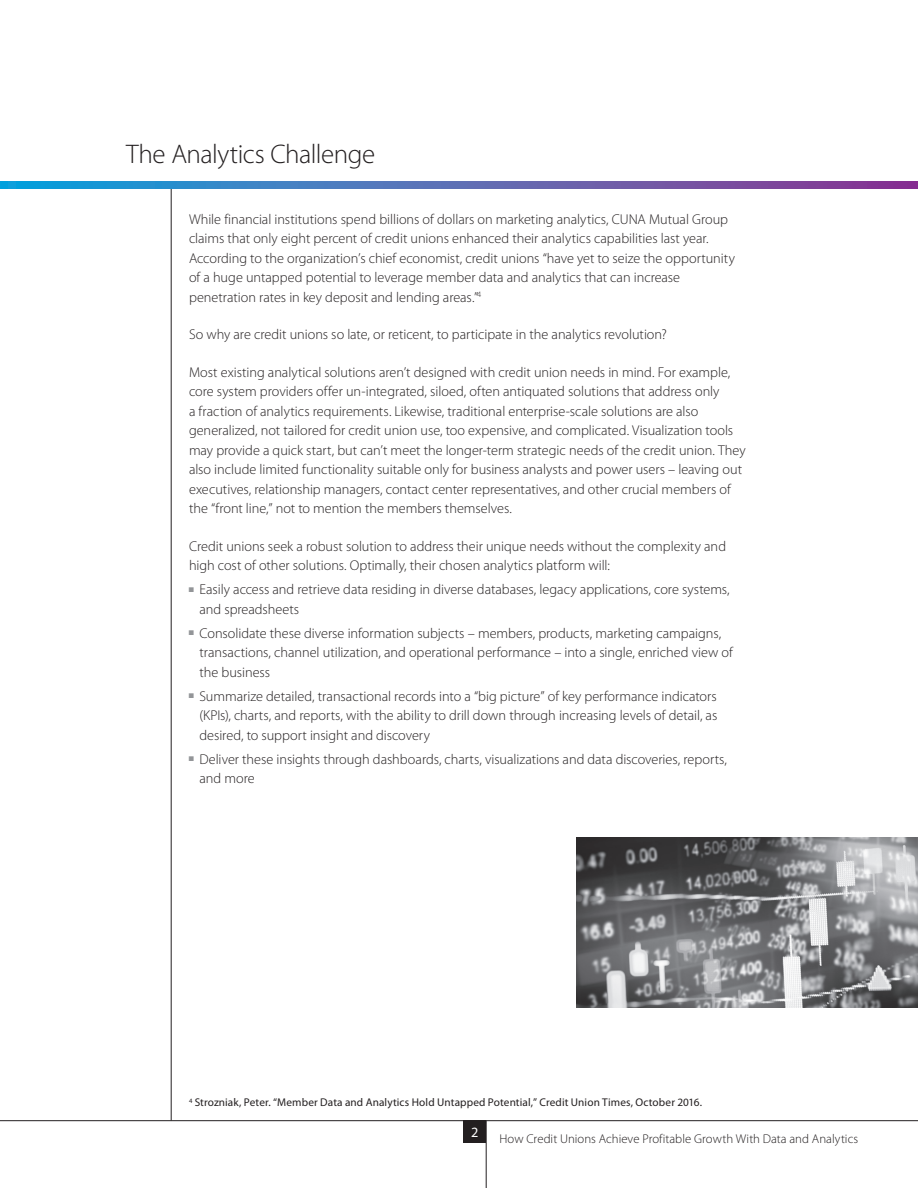
<style>
.page{position:relative;width:918px;height:1188px;background:#fff}
.page>*{position:absolute;margin:0;border:0;box-sizing:border-box;transform-origin:0 0}
.t1{font:300 27px "Myriad Pro";letter-spacing:-.02em;color:#231f20}
.t2{font:300 14.25px/19.5px "Myriad Pro";color:#231f20}
.t3{font:14.25px "Myriad Pro";color:#fff}
.t4{font:300 12.75px "Myriad Pro";letter-spacing:.005em;color:#231f20}
.t5{font:11.25px "Myriad Pro";letter-spacing:.01em;color:#231f20}
</style>
<div class="page">
<div style="left:464px;top:1120px;width:22px;height:23px;background:#231f20"></div>
<hr style="left:0;top:1120px;width:918px;height:1px;background:#231f20">
<hr style="left:486px;top:1120px;width:1px;height:68px;background:#231f20">
<hr style="left:171px;top:189px;width:1px;height:931px;background:#231f20">
<img style="left:576px;top:837px;width:342px;height:171px">
<svg style="left:0;top:182px;width:918px;height:7px"></svg>
<h1 class="t1" style="left:126px;top:139px;width:251px">The Analytics Challenge</h1>
<p class="t2" style="left:189px;top:209px;width:547px">While financial institutions spend billions of dollars on marketing analytics, CUNA Mutual Group claims that only eight percent of credit unions enhanced their analytics capabilities last year.<br>According to the organization’s chief economist, credit unions “have yet to seize the opportunity of a huge untapped potential to leverage member data and analytics that can increase penetration rates in key deposit and lending areas.”<sup>4</sup></p>
<p class="t2" style="left:189px;top:325px;width:480px">So why are credit unions so late, or reticent, to participate in the analytics revolution?</p>
<p class="t2" style="left:189px;top:362px;width:558px">Most existing analytical solutions aren’t designed with credit union needs in mind. For example, core system providers offer un-integrated, siloed, often antiquated solutions that address only<br>a fraction of analytics requirements. Likewise, traditional enterprise-scale solutions are also generalized, not tailored for credit union use, too expensive, and complicated. Visualization tools may provide a quick start, but can’t meet the longer-term strategic needs of the credit union. They also include limited functionality suitable only for business analysts and power users – leaving out executives, relationship managers, contact center representatives, and other crucial members of the “front line,” not to mention the members themselves.</p>
<p class="t2" style="left:189px;top:536px;width:539px">Credit unions seek a robust solution to address their unique needs without the complexity and high cost of other solutions. Optimally, their chosen analytics platform will:</p>
<p class="t2" style="left:200px;top:580px;width:532px;text-indent:-11px"><sup>■</sup> Easily access and retrieve data residing in diverse databases, legacy applications, core systems, and spreadsheets</p>
<p class="t2" style="left:200px;top:623px;width:535px;text-indent:-11px"><sup>■</sup> Consolidate these diverse information subjects – members, products, marketing campaigns, transactions, channel utilization, and operational performance – into a single, enriched view of the business</p>
<p class="t2" style="left:200px;top:686px;width:519px;text-align:justify;text-indent:-11px"><sup>■</sup> Summarize detailed, transactional records into a “big picture” of key performance indicators (KPIs), charts, and reports, with the ability to drill down through increasing levels of detail, as desired, to support insight and discovery</p>
<p class="t2" style="left:200px;top:749px;width:529px;text-indent:-11px"><sup>■</sup> Deliver these insights through dashboards, charts, visualizations and data discoveries, reports, and more</p>
<p class="t5" style="left:189px;top:1097px;width:515px"><sup>4</sup> Strozniak, Peter. “Member Data and Analytics Hold Untapped Potential,” Credit Union Times, October 2016.</p>
<p class="t3" style="left:471px;top:1125px;width:9px">2</p>
<p class="t4" style="left:500px;top:1132px;width:360px">How Credit Unions Achieve Profitable Growth With Data and Analytics</p>
</div>
